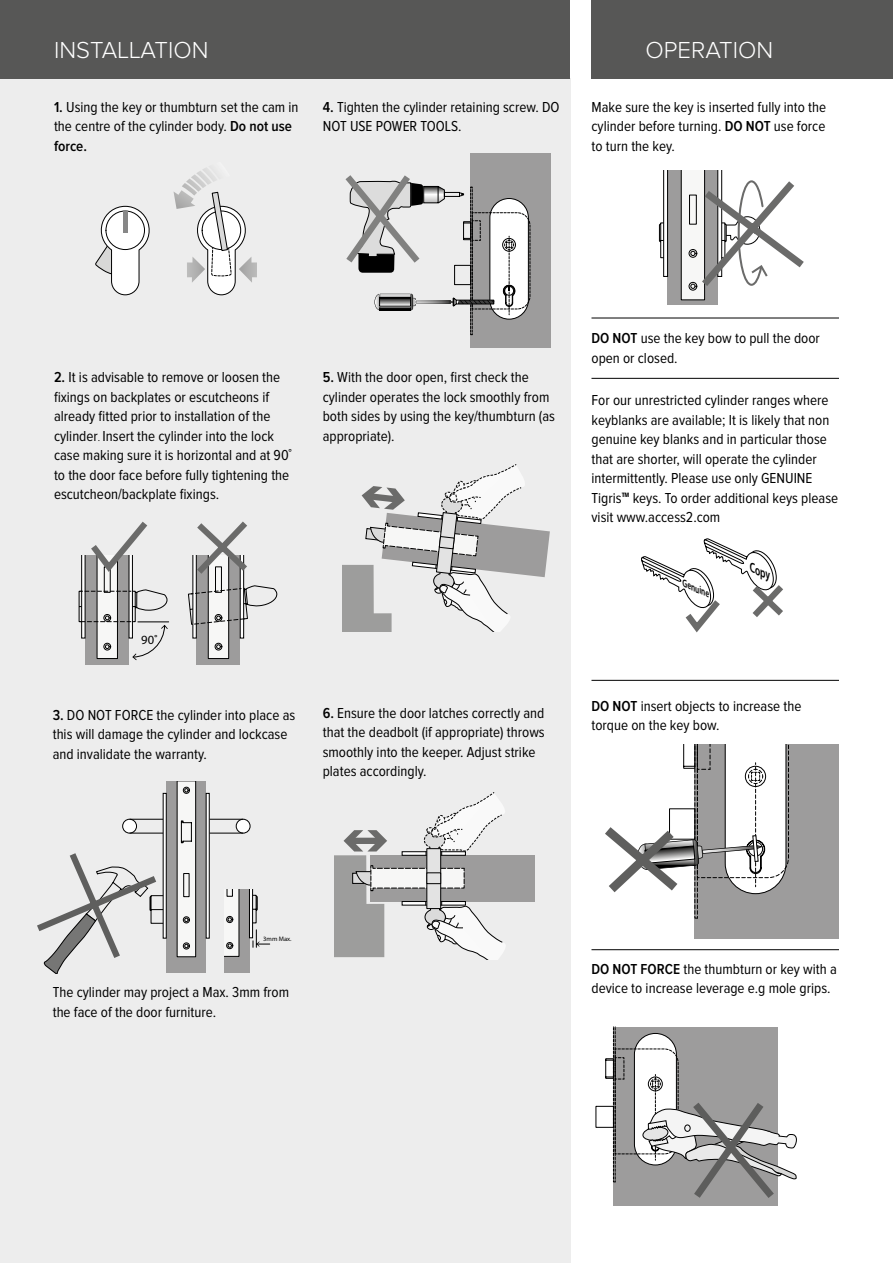
<style>
.page{position:relative;width:893px;height:1263px;background:#fff}
.page>*{position:absolute;margin:0;border:0;box-sizing:border-box;transform-origin:0 0}
.t1{font:300 24px "Proxima Nova";color:#fff}
.t2{font:15px/19.5px "Proxima Nova Cond";color:#000}
.t3{font:italic 600 12.75px "Myriad Pro";color:#000;scale:.79 1}
.t4{font:12.6px "Myriad Pro";color:#000}
.t5{font:italic 600 10.05px "Myriad Pro";color:#000;scale:.79 1}
.t6{font:6.45px "Myriad Pro";color:#000}
.s1{font-weight:600}
.s2{font-size:10.5px}
.s3{font-family:"United Sans Semi Cond";font-weight:800}
</style>
<div class="page">
<div style="left:0;top:79px;width:570px;height:1184px;background:#ededed"></div>
<svg style="left:342px;top:464px;width:208px;height:167px"></svg>
<div style="left:0;top:0;width:570px;height:78px;background:#575756"></div>
<svg style="left:95px;top:206px;width:55px;height:89px"></svg>
<svg style="left:174px;top:168px;width:83px;height:127px"></svg>
<hr style="left:123px;top:211px;width:4px;height:21px;background:#878787">
<div style="left:85px;top:555px;width:44px;height:109px;background:#9d9c9c"></div>
<svg style="left:79px;top:521px;width:90px;height:139px"></svg>
<div style="left:196px;top:555px;width:44px;height:109px;background:#9d9c9c"></div>
<svg style="left:188px;top:521px;width:90px;height:138px"></svg>
<div style="left:166px;top:782px;width:40px;height:191px;background:#9d9c9c"></div>
<svg style="left:206px;top:793px;width:4px;height:145px"></svg>
<div style="left:236px;top:819px;width:14px;height:14px;background:#fff;border-radius:50%"></div>
<div style="left:236px;top:819px;width:14px;height:14px;border:1px solid #000;border-radius:50%"></div>
<hr style="left:210px;top:819px;width:33px;height:1px;background:#000">
<hr style="left:210px;top:833px;width:33px;height:1px;background:#000">
<div style="left:224px;top:889px;width:25px;height:84px;background:#9d9c9c"></div>
<svg style="left:224px;top:889px;width:46px;height:68px"></svg>
<svg style="left:37px;top:782px;width:160px;height:192px"></svg>
<div style="left:470px;top:154px;width:80px;height:194px;background:#9d9c9c"></div>
<svg style="left:345px;top:175px;width:185px;height:160px"></svg>
<div style="left:371px;top:855px;width:164px;height:46px;background:#9d9c9c"></div>
<svg style="left:335px;top:792px;width:176px;height:167px"></svg>
<div style="left:591px;top:0;width:302px;height:78px;background:#575756"></div>
<svg style="left:668px;top:300px;width:50px;height:4px"></svg>
<svg style="left:659px;top:170px;width:145px;height:130px"></svg>
<hr style="left:591px;top:317px;width:248px;height:1px;background:#000">
<hr style="left:591px;top:378px;width:248px;height:1px;background:#000">
<svg style="left:641px;top:539px;width:142px;height:93px"></svg>
<div style="left:694px;top:744px;width:145px;height:195px;background:#9d9c9c"></div>
<svg style="left:605px;top:744px;width:184px;height:175px"></svg>
<svg style="left:596px;top:1027px;width:201px;height:178px"></svg>
<hr style="left:591px;top:680px;width:248px;height:1px;background:#000">
<hr style="left:591px;top:949px;width:248px;height:1px;background:#000">
<h1 class="t1" style="left:54px;top:39px;width:156px">INSTALLATION</h1>
<p class="t2" style="left:54px;top:98px;width:246px"><span class="s1">1.</span> Using the key or thumbturn set the cam in the centre of the cylinder body. <span class="s1">Do not use force.</span></p>
<p class="t2" style="left:323px;top:98px;width:238px"><span class="s1">4.</span> Tighten the cylinder retaining screw. DO<br>NOT USE POWER TOOLS.</p>
<h1 class="t1" style="left:645px;top:39px;width:129px">OPERATION</h1>
<p class="t2" style="left:591px;top:98px;width:236px;text-align:justify">Make sure the key is inserted fully into the cylinder before turning. <span class="s1">DO NOT</span> use force to turn the key.</p>
<p class="t2" style="left:54px;top:368px;width:239px"><span class="s1">2.</span> It is advisable to remove or loosen the fixings on backplates or escutcheons if already fitted prior to installation of the cylinder<span class="s2">.</span> Insert the cylinder into the lock case making sure it is horizontal and at 90˚ to the door face before fully tightening the escutcheon/backplate fixings.</p>
<p class="t2" style="left:323px;top:368px;width:234px"><span class="s1">5.</span> With the door open, first check the cylinder operates the lock smoothly from both sides by using the key/thumbturn (as appropriate).</p>
<p class="t4" style="left:141px;top:632px;width:18px">90˚</p>
<p class="t2" style="left:53px;top:706px;width:244px"><span class="s1">3.</span> DO NOT FORCE the cylinder into place as this will damage the cylinder and lockcase and invalidate the warranty.</p>
<p class="t2" style="left:323px;top:704px;width:223px"><span class="s1">6.</span> Ensure the door latches correctly and that the deadbolt (if appropriate) throws smoothly into the keeper. Adjust strike plates accordingly.</p>
<p class="t2" style="left:591px;top:329px;width:230px"><span class="s1">DO NOT</span> use the key bow to pull the door open or closed.</p>
<p class="t2" style="left:591px;top:391px;width:248px">For our unrestricted cylinder ranges where keyblanks are available; It is likely that non genuine key blanks and in particular those that are shorter, will operate the cylinder intermittently. Please use only GENUINE Tigris<span class="s3">™</span> keys. To order additional keys please visit www.access2.com</p>
<p class="t5" style="left:686px;top:577px;width:38px;rotate:24deg">Genuine</p>
<p class="t3" style="left:755px;top:560px;width:30px;rotate:24deg">Copy</p>
<p class="t2" style="left:591px;top:697px;width:211px"><span class="s1">DO NOT</span> insert objects to increase the torque on the key bow.</p>
<p class="t6" style="left:263px;top:935px;width:30px">3mm Max.</p>
<p class="t2" style="left:53px;top:983px;width:238px">The cylinder may project a Max. 3mm from the face of the door furniture.</p>
<p class="t2" style="left:591px;top:960px;width:247px"><span class="s1">DO NOT FORCE</span> the thumbturn or key with a device to increase leverage e.g mole grips.</p>
</div>
